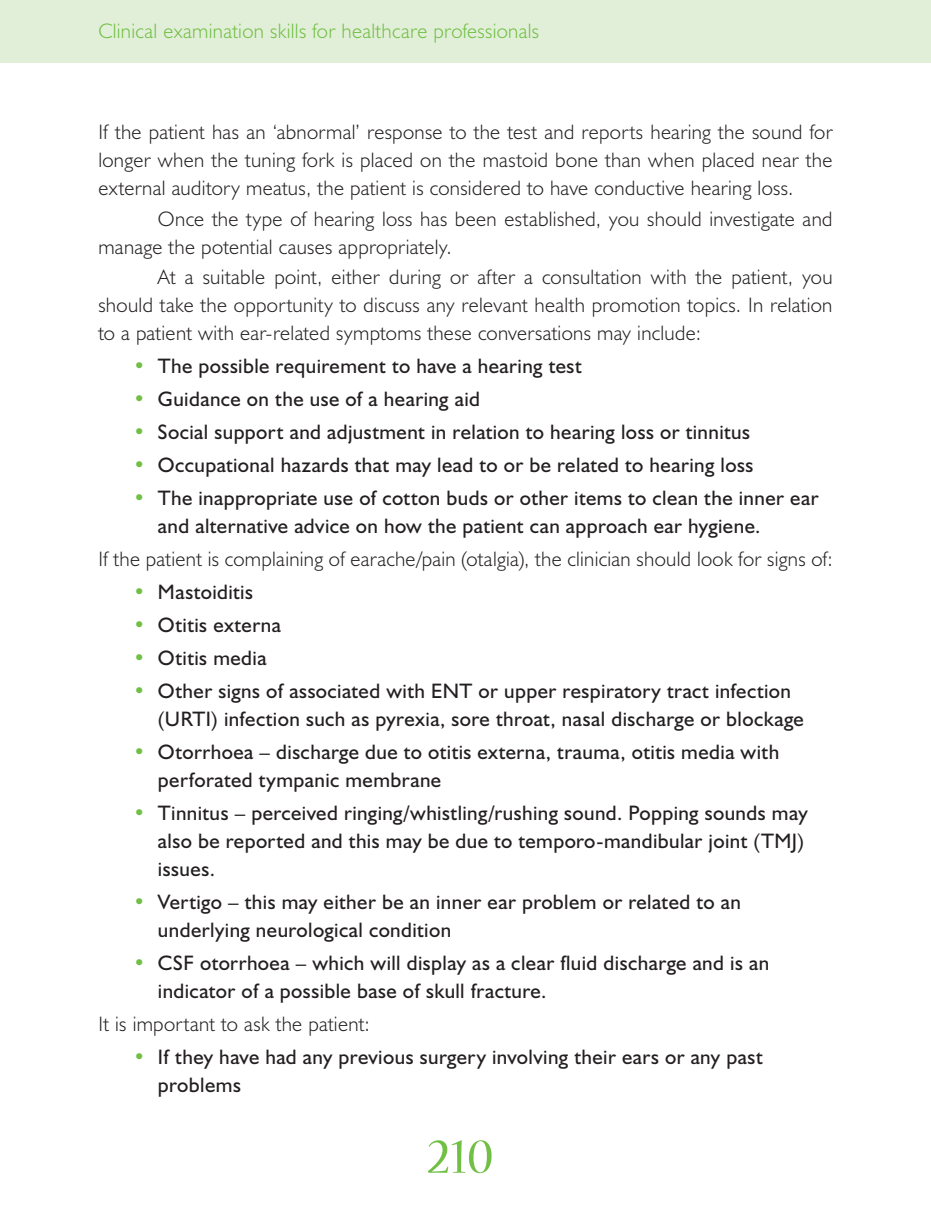
<style>
.page{position:relative;width:931px;height:1219px;background:#fff}
.page>*{position:absolute;margin:0;border:0;box-sizing:border-box;transform-origin:0 0}
.t1{font:54.25px "Nueva";color:#71bf44}
.t2{font:21px/28px "Humanist 521 BT";letter-spacing:.02em;color:#231f20}
.t3{font:300 21px/28px "Humanist 521 BT";letter-spacing:.015em;color:#231f20;text-align:justify}
.t4{font:300 21px "Humanist 521 BT";letter-spacing:.015em;color:#71bf44}
.s1{color:#71bf44}
</style>
<div class="page">
<div style="left:0;top:0;width:931px;height:62px;background:#e2efd8"></div>
<p class="t4" style="left:98px;top:18px;width:442px">Clinical examination skills for healthcare professionals</p>
<p class="t3" style="left:98px;top:118px;width:736px">If the patient has an ‘abnormal’ response to the test and reports hearing the sound for longer when the tuning fork is placed on the mastoid bone than when placed near the external auditory meatus, the patient is considered to have conductive hearing loss.</p>
<p class="t3" style="left:98px;top:204px;width:736px;text-indent:60px">Once the type of hearing loss has been established, you should investigate and manage the potential causes appropriately.</p>
<p class="t3" style="left:98px;top:263px;width:736px;text-indent:60px">At a suitable point, either during or after a consultation with the patient, you should take the opportunity to discuss any relevant health promotion topics. In relation to a patient with ear-related symptoms these conversations may include:</p>
<p class="t2" style="left:133px;top:351px;width:450px"><span class="s1">•</span> The possible requirement to have a hearing test</p>
<p class="t2" style="left:133px;top:384px;width:348px"><span class="s1">•</span> Guidance on the use of a hearing aid</p>
<p class="t2" style="left:133px;top:417px;width:619px"><span class="s1">•</span> Social support and adjustment in relation to hearing loss or tinnitus</p>
<p class="t2" style="left:133px;top:450px;width:622px"><span class="s1">•</span> Occupational hazards that may lead to or be related to hearing loss</p>
<p class="t2" style="left:158px;top:483px;width:662px;text-indent:-25px"><span class="s1">•</span> The inappropriate use of cotton buds or other items to clean the inner ear and alternative advice on how the patient can approach ear hygiene.</p>
<p class="t3" style="left:98px;top:544px;width:736px">If the patient is complaining of earache/pain (otalgia), the clinician should look for signs of:</p>
<p class="t2" style="left:133px;top:577px;width:122px"><span class="s1">•</span> Mastoiditis</p>
<p class="t2" style="left:133px;top:610px;width:149px"><span class="s1">•</span> Otitis externa</p>
<p class="t2" style="left:133px;top:643px;width:135px"><span class="s1">•</span> Otitis media</p>
<p class="t2" style="left:158px;top:676px;width:647px;text-indent:-25px"><span class="s1">•</span> Other signs of associated with ENT or upper respiratory tract infection (URTI) infection such as pyrexia, sore throat, nasal discharge or blockage</p>
<p class="t2" style="left:158px;top:737px;width:623px;text-indent:-25px"><span class="s1">•</span> Otorrhoea – discharge due to otitis externa, trauma, otitis media with perforated tympanic membrane</p>
<p class="t2" style="left:158px;top:798px;width:651px;text-indent:-25px"><span class="s1">•</span> Tinnitus – perceived ringing/whistling/rushing sound. Popping sounds may also be reported and this may be due to temporo-mandibular joint (TMJ) issues.</p>
<p class="t2" style="left:158px;top:887px;width:584px;text-indent:-25px"><span class="s1">•</span> Vertigo – this may either be an inner ear problem or related to an underlying neurological condition</p>
<p class="t2" style="left:158px;top:948px;width:613px;text-indent:-25px"><span class="s1">•</span> CSF otorrhoea – which will display as a clear fluid discharge and is an indicator of a possible base of skull fracture.</p>
<p class="t3" style="left:98px;top:1009px;width:273px">It is important to ask the patient:</p>
<p class="t2" style="left:158px;top:1042px;width:606px;text-indent:-25px"><span class="s1">•</span> If they have had any previous surgery involving their ears or any past problems</p>
<h1 class="t1" style="left:427px;top:1131px;width:68px">210</h1>
</div>
